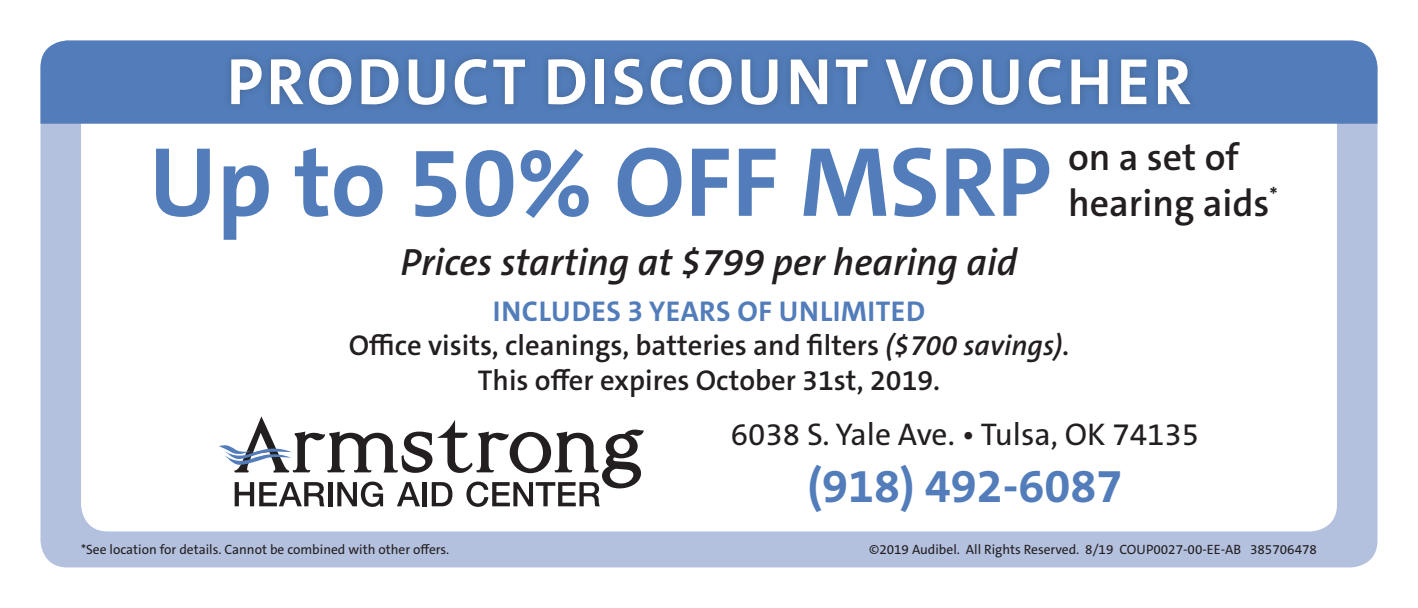
<style>
.page{position:relative;width:1418px;height:608px;background:#fff}
.page>*{position:absolute;margin:0;border:0;box-sizing:border-box;transform-origin:0 0}
.t1{font:700 99.45px "The Sans C5";color:#527dba}
.t2{font:700 65.92px "The Sans C5";letter-spacing:.05em;color:#fff}
.t3{font:700 47.25px "The Sans C5";color:#527dba}
.t4{font:italic 600 38.02px "The Sans C5";color:#231f20}
.t5{font:600 37.8px/45.4px "The Sans C5";color:#231f20}
.t6{font:31.5px "The Sans C5";color:#231f20}
.t7{font:600 28.8px/34.4px "The Sans C5";color:#231f20;text-align:center}
.t8{font:13.5px "The Sans C5";color:#231f20}
.s1{font-weight:700;color:#527dba}
.s2{font-style:italic}
</style>
<div class="page">
<div style="left:40px;top:40px;width:1337px;height:527px;background:#b3c0de;border-radius:27px"></div>
<div style="left:81px;top:90px;width:1255px;height:441px;background:#fff;border-radius:27px"></div>
<div style="left:40px;top:40px;width:1337px;height:84px;background:#527dba"></div>
<div style="left:223px;top:51px;width:975px;height:62px;background:#231f20;opacity:.25"></div>
<svg style="left:219px;top:416px;width:425px;height:90px"></svg>
<p class="t2" style="left:227px;top:39px;width:966px">PRODUCT DISCOUNT VOUCHER</p>
<p class="t1" style="left:149px;top:118px;width:904px">Up to 50% OFF MSRP</p>
<p class="t4" style="left:400px;top:237px;width:618px">Prices starting at $799 per hearing aid</p>
<p class="t5" style="left:1068px;top:135px;width:211px">on a set of hearing aids<sup>*</sup></p>
<p class="t7" style="left:349px;top:294px;width:722px"><span class="s1">INCLUDES 3 YEARS OF UNLIMITED<br></span>Office visits, cleanings, batteries and filters <span class="s2">($700 savings)</span>.<br>This offer expires October 31st, 2019.</p>
<p class="t6" style="left:731px;top:414px;width:470px">6038 S. Yale Ave. • Tulsa, OK 74135</p>
<p class="t3" style="left:807px;top:455px;width:316px">(918) 492-6087</p>
<p class="t8" style="left:81px;top:540px;width:370px">*See location for details. Cannot be combined with other offers.</p>
<p class="t8" style="left:869px;top:540px;width:449px">©2019 Audibel. All Rights Reserved. 8/19 COUP0027-00-EE-AB 385706478</p>
</div>
